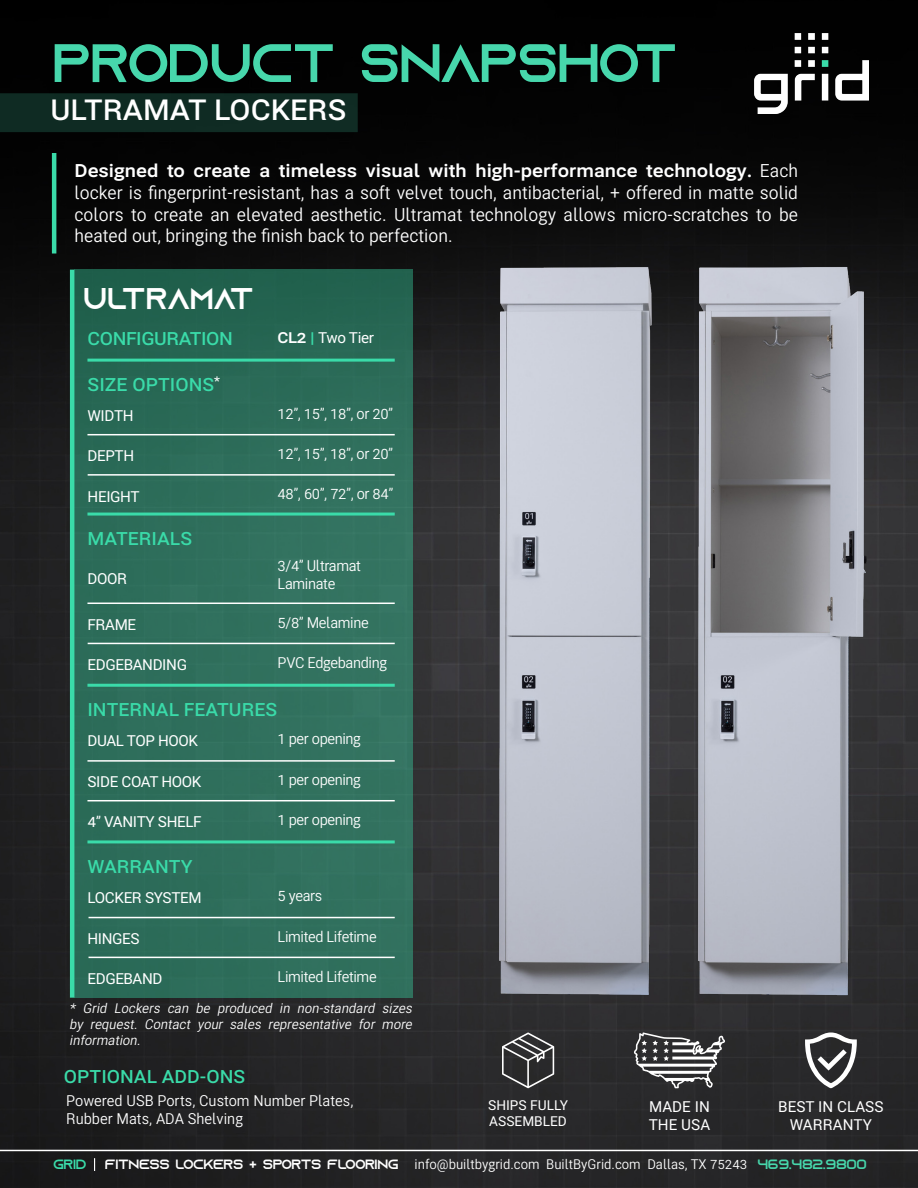
<style>
.page{position:relative;width:918px;height:1188px;background:#fff}
.page>*{position:absolute;margin:0;border:0;box-sizing:border-box;transform-origin:0 0}
.t1{font:54px "Azonix";letter-spacing:-.025em;color:#47d7ac}
.t2{font:30px "Azonix";color:#fff}
.H2_-_HEADER_DESCRIPTION{font:600 28.5px "Bert Sans";color:#fff}
.t3{font:18px/21.6px "Bert Sans";color:#fff;text-align:justify}
.H2_-_HEADER_DESCRIPTION-2{font:600 18px "Bert Sans";color:#3adba9}
.H2_-_HEADER_DESCRIPTION-3{font:600 18px "Bert Sans";letter-spacing:-.025em;color:#3adba9}
.Description{font:15px "Bert Sans";letter-spacing:-.025em;color:#fff}
.t4{font:500 15px "Bert Sans";letter-spacing:-.025em;color:#fff}
.Description-2{font:15px "Bert Sans";color:#fff}
.t5{font:500 15px "Bert Sans";color:#fff}
.Description-3{font:italic 13.5px/16.2px "Bert Sans";color:#fff;text-align:justify}
.t6{font:13.5px "Bert Sans";color:#fff}
.t7{font:500 13.5px "Bert Sans";color:#fff}
.t8{font:13.5px "Azonix";color:#3adba9}
.s1{font-weight:700}
.s2{font-weight:900;color:#3adba9}
.s3{font-family:"Azonix"}
.s4{font-family:"Azonix";color:#47d7ac}
</style>
<div class="page">
<img style="left:0;top:0;width:918px;height:1188px">
<svg style="left:94px;top:1158px;width:1px;height:13px"></svg>
<div style="left:0;top:93px;width:358px;height:39px;background:#0f2b23"></div>
<img style="left:755px;top:34px;width:113px;height:80px">
<hr style="left:0;top:1150px;width:918px;height:1px;background:#fff">
<hr style="left:52px;top:153px;width:4px;height:101px;background:#3adba9">
<div style="left:74px;top:270px;width:339px;height:728px;background:linear-gradient(to bottom,#296956,#357361)"></div>
<hr style="left:70px;top:270px;width:4px;height:728px;background:#3adba9">
<hr style="left:87px;top:359px;width:308px;height:3px;background:#3adba9">
<hr style="left:87px;top:513px;width:308px;height:3px;background:#3adba9">
<hr style="left:89px;top:917px;width:306px;height:1px;background:#fff">
<hr style="left:89px;top:957px;width:306px;height:1px;background:#fff">
<hr style="left:87px;top:840px;width:308px;height:3px;background:#3adba9">
<hr style="left:87px;top:760px;width:308px;height:2px;background:#fff">
<hr style="left:87px;top:800px;width:308px;height:1px;background:#fff">
<hr style="left:87px;top:603px;width:308px;height:1px;background:#fff">
<hr style="left:88px;top:643px;width:307px;height:1px;background:#fff">
<hr style="left:87px;top:684px;width:308px;height:3px;background:#3adba9">
<hr style="left:87px;top:434px;width:308px;height:1px;background:#fff">
<hr style="left:88px;top:474px;width:307px;height:2px;background:#fff">
<img style="left:468px;top:247px;width:423px;height:751px">
<svg style="left:502px;top:1032px;width:52px;height:56px;background:#505051"></svg>
<svg style="left:805px;top:1032px;width:52px;height:56px"></svg>
<svg style="left:634px;top:1032px;width:91px;height:56px"></svg>
<p class="t1" style="left:52px;top:39px;width:627px">PRODUCT SNAPSHOT</p>
<p class="H2_-_HEADER_DESCRIPTION" style="left:50px;top:89px;width:297px">ULTRAMAT LOCKERS</p>
<p class="t3" style="left:75px;top:161px;width:725px"><span class="s1">Designed to create a timeless visual with high-performance technology.</span> Each locker is fingerprint-resistant, has a soft velvet touch, antibacterial, + offered in matte solid colors to create an elevated aesthetic. Ultramat technology allows micro-scratches to be heated out, bringing the finish back to perfection.</p>
<p class="t2" style="left:83px;top:286px;width:172px">ULTRAMAT</p>
<p class="H2_-_HEADER_DESCRIPTION-3" style="left:88px;top:326px;width:147px">CONFIGURATION</p>
<p class="t4" style="left:278px;top:327px;width:98px"><span class="s1">CL2</span> <span class="s2">|</span> Two Tier</p>
<p class="H2_-_HEADER_DESCRIPTION-2" style="left:88px;top:372px;width:134px">SIZE OPTIONS<sup>*</sup></p>
<p class="t4" style="left:87px;top:405px;width:48px">WIDTH</p>
<p class="Description" style="left:278px;top:403px;width:117px">12”, 15”, 18”, or 20”</p>
<p class="t4" style="left:87px;top:445px;width:48px">DEPTH</p>
<p class="t4" style="left:88px;top:485px;width:54px">HEIGHT</p>
<p class="Description" style="left:278px;top:443px;width:117px">12”, 15”, 18”, or 20”</p>
<p class="Description" style="left:278px;top:483px;width:117px">48”, 60”, 72”, or 84”</p>
<p class="H2_-_HEADER_DESCRIPTION-2" style="left:88px;top:526px;width:106px">MATERIALS</p>
<p class="Description" style="left:278px;top:555px;width:85px">3/4” Ultramat</p>
<p class="t4" style="left:87px;top:568px;width:41px">DOOR</p>
<p class="Description" style="left:278px;top:573px;width:59px">Laminate</p>
<p class="t4" style="left:87px;top:614px;width:50px">FRAME</p>
<p class="t4" style="left:88px;top:654px;width:101px">EDGEBANDING</p>
<p class="Description" style="left:278px;top:611px;width:93px">5/8” Melamine</p>
<p class="Description" style="left:278px;top:652px;width:111px">PVC Edgebanding</p>
<p class="H2_-_HEADER_DESCRIPTION-2" style="left:87px;top:697px;width:191px">INTERNAL FEATURES</p>
<p class="t4" style="left:87px;top:730px;width:112px">DUAL TOP HOOK</p>
<p class="t4" style="left:87px;top:771px;width:116px">SIDE COAT HOOK</p>
<p class="t4" style="left:87px;top:811px;width:116px">4” VANITY SHELF</p>
<p class="H2_-_HEADER_DESCRIPTION-2" style="left:88px;top:854px;width:107px">WARRANTY</p>
<p class="t4" style="left:88px;top:887px;width:116px">LOCKER SYSTEM</p>
<p class="t4" style="left:87px;top:928px;width:54px">HINGES</p>
<p class="t4" style="left:87px;top:968px;width:77px">EDGEBAND</p>
<p class="Description" style="left:278px;top:728px;width:85px">1 per opening</p>
<p class="Description" style="left:278px;top:769px;width:85px">1 per opening</p>
<p class="Description" style="left:278px;top:809px;width:85px">1 per opening</p>
<p class="Description" style="left:278px;top:884px;width:46px">5 years</p>
<p class="Description" style="left:278px;top:926px;width:101px">Limited Lifetime</p>
<p class="Description" style="left:278px;top:965px;width:101px">Limited Lifetime</p>
<p class="Description-3" style="left:70px;top:1000px;width:344px">* Grid Lockers can be produced in non-standard sizes by request. Contact your sales representative for more information.</p>
<p class="H2_-_HEADER_DESCRIPTION-2" style="left:64px;top:1063px;width:183px">OPTIONAL ADD-ONS</p>
<p class="Description-2" style="left:66px;top:1090px;width:289px">Powered USB Ports, Custom Number Plates,</p>
<p class="Description-2" style="left:66px;top:1108px;width:178px">Rubber Mats, ADA Shelving</p>
<p class="t7" style="left:488px;top:1095px;width:81px">SHIPS FULLY</p>
<p class="t7" style="left:489px;top:1111px;width:79px">ASSEMBLED</p>
<p class="t4" style="left:649px;top:1095px;width:62px">MADE IN</p>
<p class="t4" style="left:649px;top:1113px;width:63px">THE USA</p>
<p class="t5" style="left:778px;top:1095px;width:107px">BEST IN CLASS</p>
<p class="t5" style="left:790px;top:1113px;width:84px">WARRANTY</p>
<p class="t8" style="left:53px;top:1159px;width:35px">GRID</p>
<p class="t6" style="left:105px;top:1155px;width:764px"><span class="s3">FITNESS LOCKERS + SPORTS FLOORING</span> info@builtbygrid.com BuiltByGrid.com Dallas, TX 75243 <span class="s4">469.482.9800</span></p>
</div>
